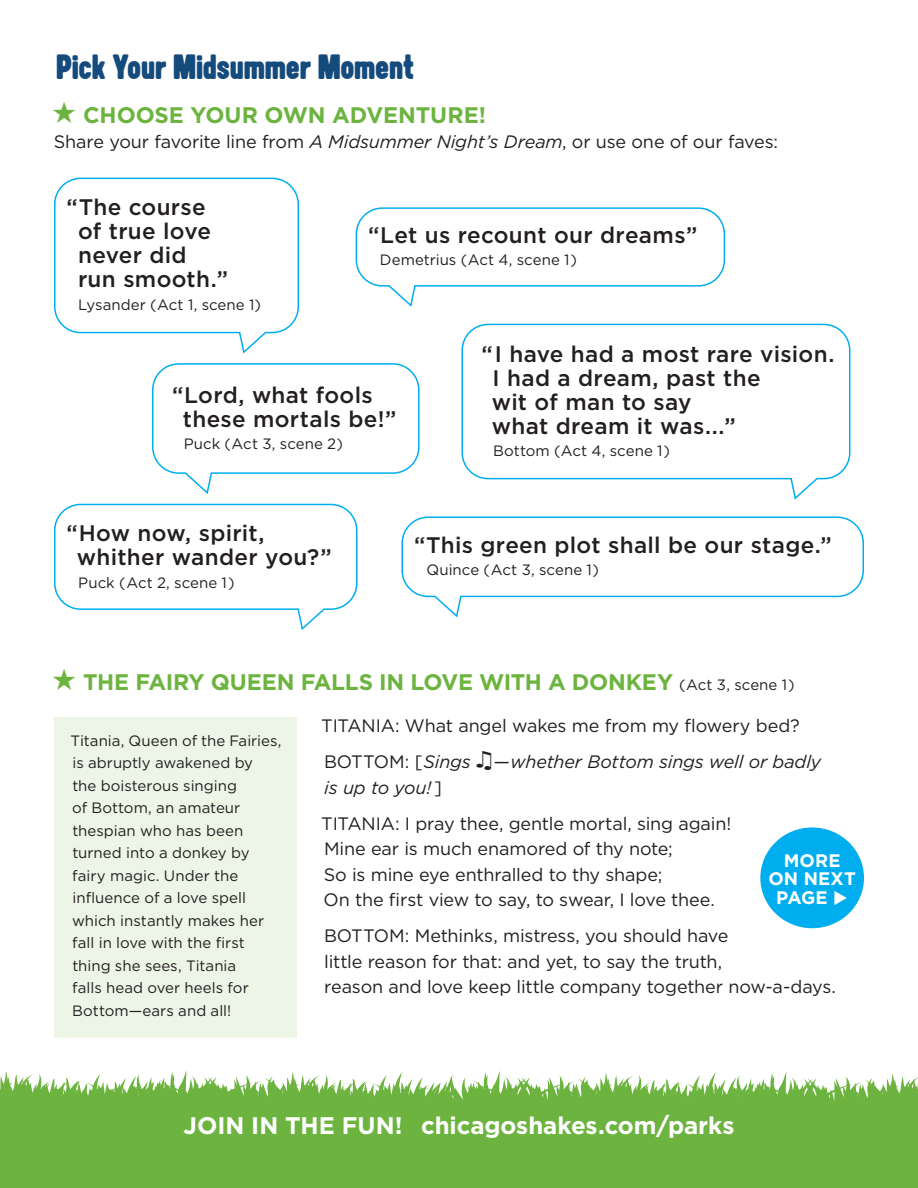
<style>
.page{position:relative;width:918px;height:1188px;background:#fff}
.page>*{position:absolute;margin:0;border:0;box-sizing:border-box;transform-origin:0 0}
.Header1{font:36px "Soft Rock";letter-spacing:.01em;color:#144a7c}
.t1{font:700 24px "Gotham";color:#fff}
.t2{font:500 22.5px/24px "Gotham";letter-spacing:.015em;color:#231f20}
.t3{font:700 22.5px "Gotham";letter-spacing:-.01em;color:#6cb43f}
.t4{font:700 18.15px/18.1px "Gotham";letter-spacing:.01em;color:#fff;text-align:center}
.Excerpt{font:18px/25.5px "Gotham";letter-spacing:-.01em;color:#231f20}
.Excerpt-2{font:italic 18px/25.5px "Gotham";letter-spacing:-.01em;color:#231f20}
.t5{font:15px/22.5px "Gotham";color:#231f20}
.s1{font-style:italic}
.s2{font-weight:400;font-size:15px;color:#231f20}
.s3{font-style:normal}
</style>
<div class="page">
<svg style="left:0;top:1071px;width:918px;height:117px;background:#7ebd56"></svg>
<svg style="left:54px;top:177px;width:245px;height:177px"></svg>
<svg style="left:152px;top:363px;width:268px;height:131px"></svg>
<svg style="left:461px;top:323px;width:390px;height:177px"></svg>
<svg style="left:401px;top:516px;width:463px;height:102px"></svg>
<svg style="left:355px;top:207px;width:371px;height:100px"></svg>
<svg style="left:54px;top:503px;width:304px;height:127px"></svg>
<div style="left:54px;top:717px;width:243px;height:321px;background:#edf5e6"></div>
<div style="left:760px;top:827px;width:104px;height:101px;background:#00aeef;border-radius:50%"></div>
<p class="Header1" style="left:56px;top:49px;width:359px">Pick Your Midsummer Moment</p>
<p class="t3" style="left:51px;top:102px;width:437px">★ CHOOSE YOUR OWN ADVENTURE!</p>
<p class="Excerpt" style="left:54px;top:129px;width:726px">Share your favorite line from <span class="s1">A Midsummer Night’s Dream</span>, or use one of our faves:</p>
<p class="t2" style="left:78px;top:195px;width:151px;text-indent:-11px">“The course of true love never did run smooth.”</p>
<p class="t5" style="left:78px;top:293px;width:184px">Lysander (Act 1, scene 1)</p>
<p class="t2" style="left:368px;top:222px;width:331px">“Let us recount our dreams”</p>
<p class="t5" style="left:380px;top:249px;width:199px">Demetrius (Act 4, scene 1)</p>
<p class="t2" style="left:183px;top:382px;width:215px;text-indent:-11px">“Lord, what fools these mortals be!”</p>
<p class="t5" style="left:184px;top:432px;width:161px">Puck (Act 3, scene 2)</p>
<p class="t2" style="left:492px;top:341px;width:344px;text-indent:-10px">“ I have had a most rare vision.<br>I had a dream, past the<br>wit of man to say<br>what dream it was...”</p>
<p class="t5" style="left:493px;top:439px;width:178px">Bottom (Act 4, scene 1)</p>
<p class="t2" style="left:77px;top:521px;width:256px;text-indent:-10px">“How now, spirit, whither wander you?”</p>
<p class="t5" style="left:78px;top:571px;width:158px">Puck (Act 2, scene 1)</p>
<p class="t2" style="left:414px;top:532px;width:419px">“This green plot shall be our stage.”</p>
<p class="t5" style="left:426px;top:558px;width:174px">Quince (Act 3, scene 1)</p>
<p class="t3" style="left:51px;top:669px;width:745px">★ THE FAIRY QUEEN FALLS IN LOVE WITH A DONKEY <span class="s2">(Act 3, scene 1)</span></p>
<p class="t5" style="left:70px;top:729px;width:213px">Titania, Queen of the Fairies, is abruptly awakened by<br>the boisterous singing<br>of Bottom, an amateur thespian who has been turned into a donkey by fairy magic. Under the influence of a love spell which instantly makes her fall in love with the first thing she sees, Titania<br>falls head over heels for<br>Bottom—ears and all!</p>
<p class="Excerpt" style="left:321px;top:713px;width:480px">TITANIA: What angel wakes me from my flowery bed?</p>
<p class="Excerpt-2" style="left:324px;top:749px;width:499px"><span class="s3">BOTTOM: [</span>Sings ♫—whether Bottom sings well or badly is up to you! <span class="s3">]</span></p>
<p class="Excerpt" style="left:321px;top:810px;width:412px">TITANIA: I pray thee, gentle mortal, sing again!<br>Mine ear is much enamored of thy note;<br>So is mine eye enthralled to thy shape;<br>On the first view to say, to swear, I love thee.</p>
<p class="Excerpt" style="left:324px;top:923px;width:513px">BOTTOM: Methinks, mistress, you should have<br>little reason for that: and yet, to say the truth,<br>reason and love keep little company together now-a-days.</p>
<p class="t4" style="left:768px;top:851px;width:89px">MORE<br>ON NEXT<br>PAGE ◆</p>
<h2 class="t1" style="left:184px;top:1112px;width:552px">JOIN IN THE FUN! chicagoshakes.com/parks</h2>
</div>
